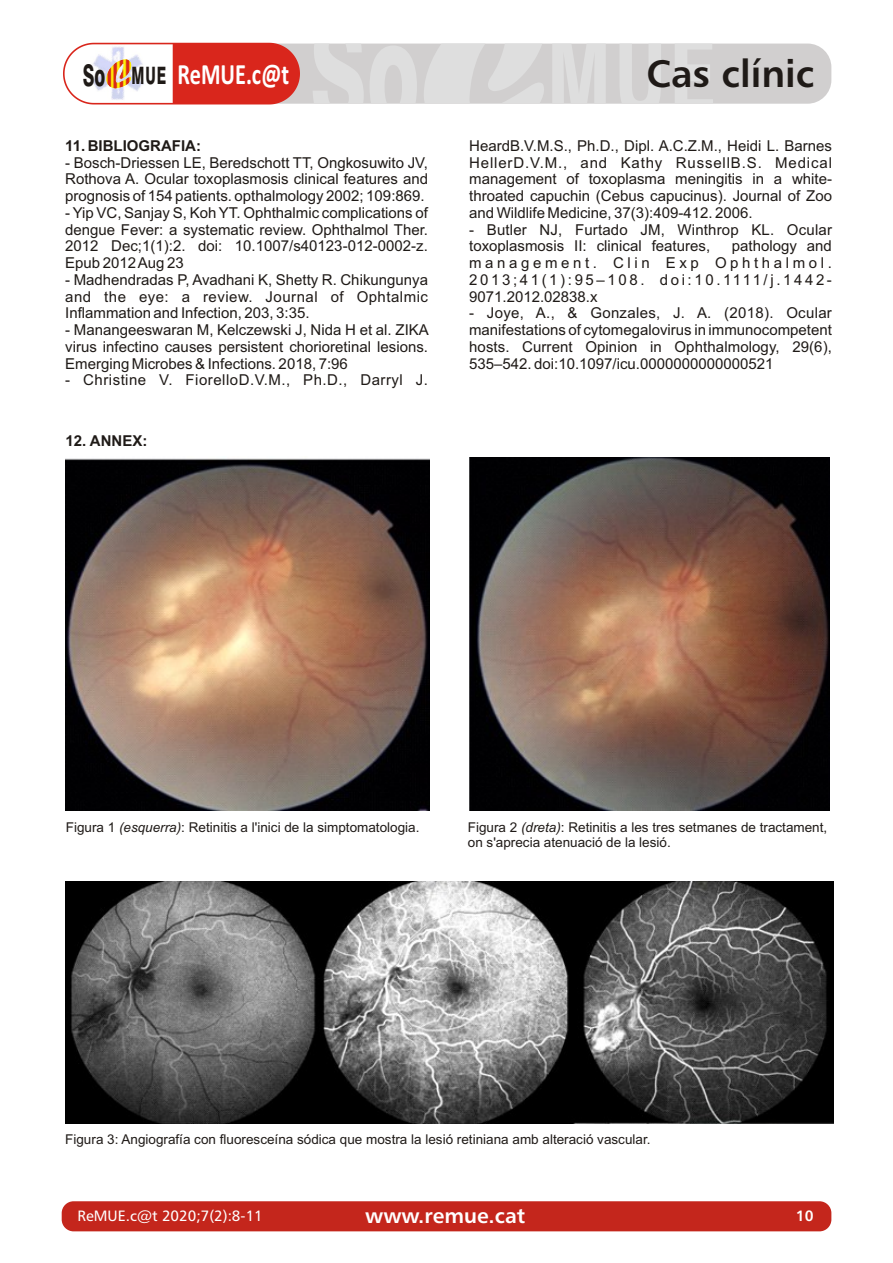
<style>
.page{position:relative;width:893px;height:1263px;background:#fff}
.page>*{position:absolute;margin:0;border:0;box-sizing:border-box;transform-origin:0 0}
.t1{font:38.25px "Humanist 777 BT Roman B,Bold";color:#1f1a17}
.t2{font:700 29.55px "Calibri";color:#fff;scale:.76 1}
.t3{font:21px "Humanist 777 BT Roman B,Bold";color:#fff}
.t4{font:15px/16.8px "Arial";color:#1f1a17;text-align:justify}
.t5{font:15px "Arial";letter-spacing:.035em;color:#1f1a17}
.t6{font:700 15px "Arial";color:#1f1a17}
.t7{font:15px "Humanist 777 BT Roman B";color:#fff}
.t8{font:15px "Humanist 777 BT Roman B,Bold";color:#fff}
.t9{font:13.5px/15.1px "Arial";color:#1f1a17}
.s1{font-family:"Swiss 721 BT";font-weight:800;font-size:29.85px;color:#1f1a17}
.s2{font-family:"Swiss 721 BT";font-weight:800;font-size:24px;color:#1f1a17}
.s3{font-style:italic}
</style>
<div class="page">
<svg style="left:63px;top:43px;width:768px;height:61px;background:#dbbcba"></svg>
<div style="left:62px;top:1201px;width:769px;height:30px;background:#c4261c;border-radius:12px"></div>
<img style="left:66px;top:458px;width:363px;height:352px">
<img style="left:469px;top:457px;width:361px;height:353px">
<img style="left:65px;top:882px;width:768px;height:242px">
<h2 class="t2" style="left:83px;top:62px;width:273px"><span class="s1">So</span> <span class="s2">MUE</span> ReMUE.c@t</h2>
<h1 class="t1" style="left:646px;top:58px;width:170px">Cas clínic</h1>
<p class="t6" style="left:65px;top:140px;width:137px">11. BIBLIOGRAFIA:</p>
<p class="t4" style="left:65px;top:155px;width:364px">- Bosch-Driessen LE, Beredschott TT, Ongkosuwito JV, Rothova A. Ocular toxoplasmosis clinical features and prognosis of 154 patients. opthalmology 2002; 109:869.</p>
<p class="t4" style="left:65px;top:206px;width:364px">- Yip VC, Sanjay S, Koh YT. Ophthalmic complications of dengue Fever: a systematic review. Ophthalmol Ther.<br>2012 Dec;1(1):2. doi: 10.1007/s40123-012-0002-z.<br>Epub 2012 Aug 23</p>
<p class="t4" style="left:65px;top:273px;width:364px">- Madhendradas P, Avadhani K, Shetty R. Chikungunya and the eye: a review. Journal of Ophtalmic Inflammation and Infection, 203, 3:35.</p>
<p class="t4" style="left:65px;top:323px;width:365px">- Manangeeswaran M, Kelczewski J, Nida H et al. ZIKA virus infectino causes persistent chorioretinal lesions.<br>Emerging Microbes &amp; Infections. 2018, 7:96</p>
<p class="t5" style="left:65px;top:374px;width:364px">- Christine V. FiorelloD.V.M., Ph.D., Darryl J.</p>
<p class="t6" style="left:65px;top:435px;width:83px">12. ANNEX:</p>
<p class="t4" style="left:469px;top:138px;width:364px">HeardB.V.M.S., Ph.D., Dipl. A.C.Z.M., Heidi L. Barnes HellerD.V.M., and Kathy RussellB.S. Medical management of toxoplasma meningitis in a white&shy;throated capuchin (Cebus capucinus). Journal of Zoo and Wildlife Medicine, 37(3):409-412. 2006.</p>
<p class="t4" style="left:469px;top:222px;width:364px">- Butler NJ, Furtado JM, Winthrop KL. Ocular toxoplasmosis II: clinical features,</p>
<p class="t4" style="left:469px;top:239px;width:364px;text-indent:263px">pathology and management. Clin Exp Ophthalmol.<br>2013;41(1):95–108. doi:10.1111/j.1442- 9071.2012.02838.x</p>
<p class="t4" style="left:469px;top:306px;width:364px">- Joye, A., &amp; Gonzales, J. A. (2018). Ocular manifestations of cytomegalovirus in immunocompetent hosts. Current Opinion in Ophthalmology, 29(6), 535–542. doi:10.1097/icu.0000000000000521</p>
<p class="t9" style="left:66px;top:821px;width:355px">Figura 1 <span class="s3">(esquerra)</span>: Retinitis a l'inici de la simptomatologia.</p>
<p class="t9" style="left:468px;top:821px;width:361px">Figura 2 <span class="s3">(dreta)</span>: Retinitis a les tres setmanes de tractament, on s'aprecia atenuació de la lesió.</p>
<p class="t9" style="left:65px;top:1133px;width:587px">Figura 3: Angiografía con fluoresceína sódica que mostra la lesió retiniana amb alteració vascular.</p>
<p class="t7" style="left:78px;top:1209px;width:187px">ReMUE.c@t 2020;7(2):8-11</p>
<h3 class="t3" style="left:365px;top:1207px;width:162px">www.remue.cat</h3>
<p class="t8" style="left:796px;top:1210px;width:19px">10</p>
</div>
